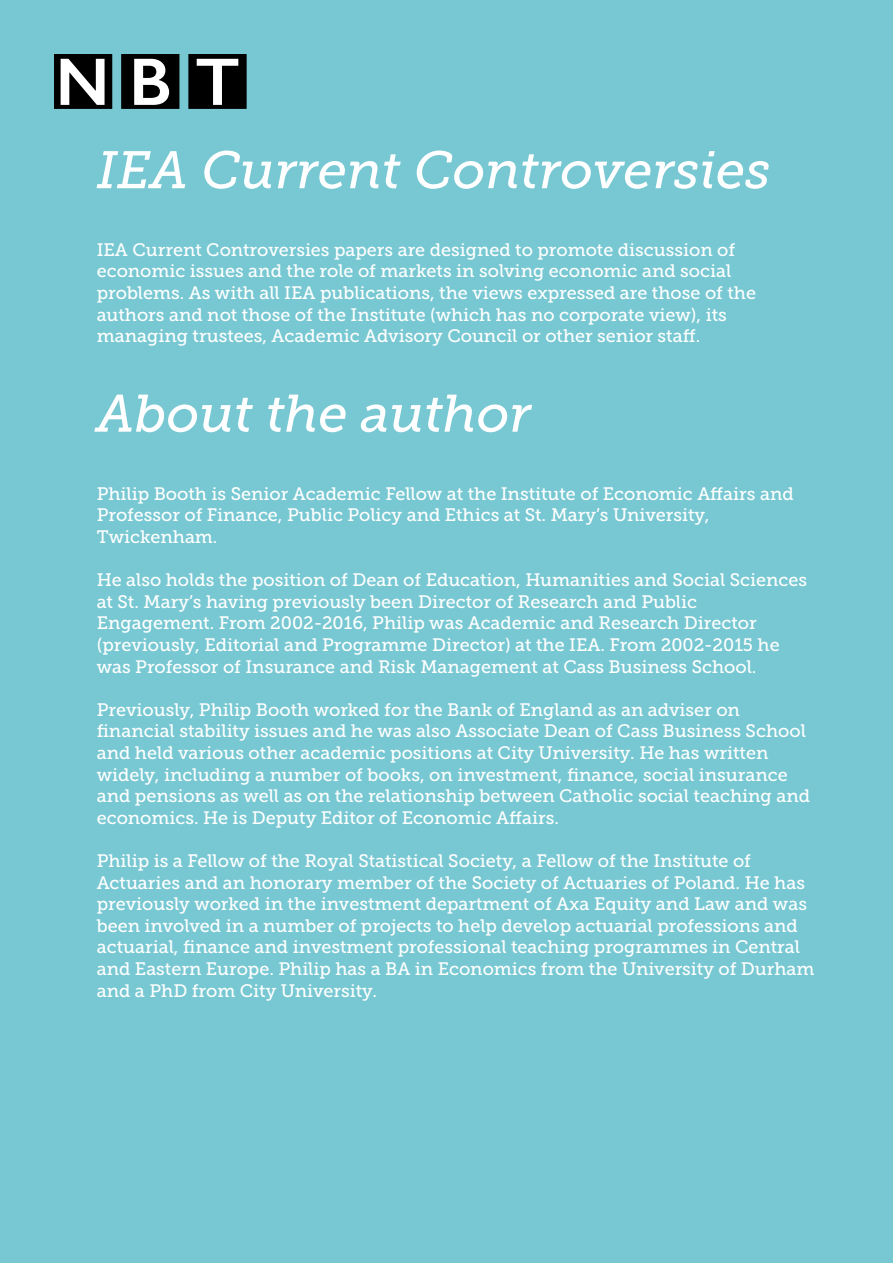
<style>
.page{position:relative;width:893px;height:1263px;background:#77c8d2}
.page>*{position:absolute;margin:0;border:0;box-sizing:border-box;transform-origin:0 0}
.t1{font:600 67.5px "Gill Sans";color:#fff}
.t2{font:italic 52.5px "Museo Slab 500";color:#fff}
.t3{font:18px/21.6px "Museo Slab 500";color:#fff}
</style>
<div class="page">
<svg style="left:54px;top:54px;width:193px;height:55px;background:#0b1314"></svg>
<h1 class="t1" style="left:56px;top:41px;width:186px">NBT</h1>
<h2 class="t2" style="left:97px;top:141px;width:675px">IEA Current Controversies</h2>
<p class="t3" style="left:97px;top:239px;width:661px">IEA Current Controversies papers are designed to promote discussion of economic issues and the role of markets in solving economic and social problems. As with all IEA publications, the views expressed are those of the authors and not those of the Institute (which has no corporate view), its managing trustees, Academic Advisory Council or other senior staff.</p>
<h2 class="t2" style="left:97px;top:385px;width:436px">About the author</h2>
<p class="t3" style="left:97px;top:483px;width:698px">Philip Booth is Senior Academic Fellow at the Institute of Economic Affairs and<br>Professor of Finance, Public Policy and Ethics at St. Mary’s University,<br>Twickenham.</p>
<p class="t3" style="left:97px;top:569px;width:712px">He also holds the position of Dean of Education, Humanities and Social Sciences at St. Mary’s having previously been Director of Research and Public Engagement. From 2002-2016, Philip was Academic and Research Director (previously, Editorial and Programme Director) at the IEA. From 2002-2015 he was Professor of Insurance and Risk Management at Cass Business School.</p>
<p class="t3" style="left:97px;top:699px;width:715px">Previously, Philip Booth worked for the Bank of England as an adviser on financial stability issues and he was also Associate Dean of Cass Business School and held various other academic positions at City University. He has written widely, including a number of books, on investment, finance, social insurance and pensions as well as on the relationship between Catholic social teaching and economics. He is Deputy Editor of Economic Affairs.</p>
<p class="t3" style="left:97px;top:850px;width:719px">Philip is a Fellow of the Royal Statistical Society, a Fellow of the Institute of Actuaries and an honorary member of the Society of Actuaries of Poland. He has previously worked in the investment department of Axa Equity and Law and was been involved in a number of projects to help develop actuarial professions and actuarial, finance and investment professional teaching programmes in Central and Eastern Europe. Philip has a BA in Economics from the University of Durham and a PhD from City University.</p>
</div>
